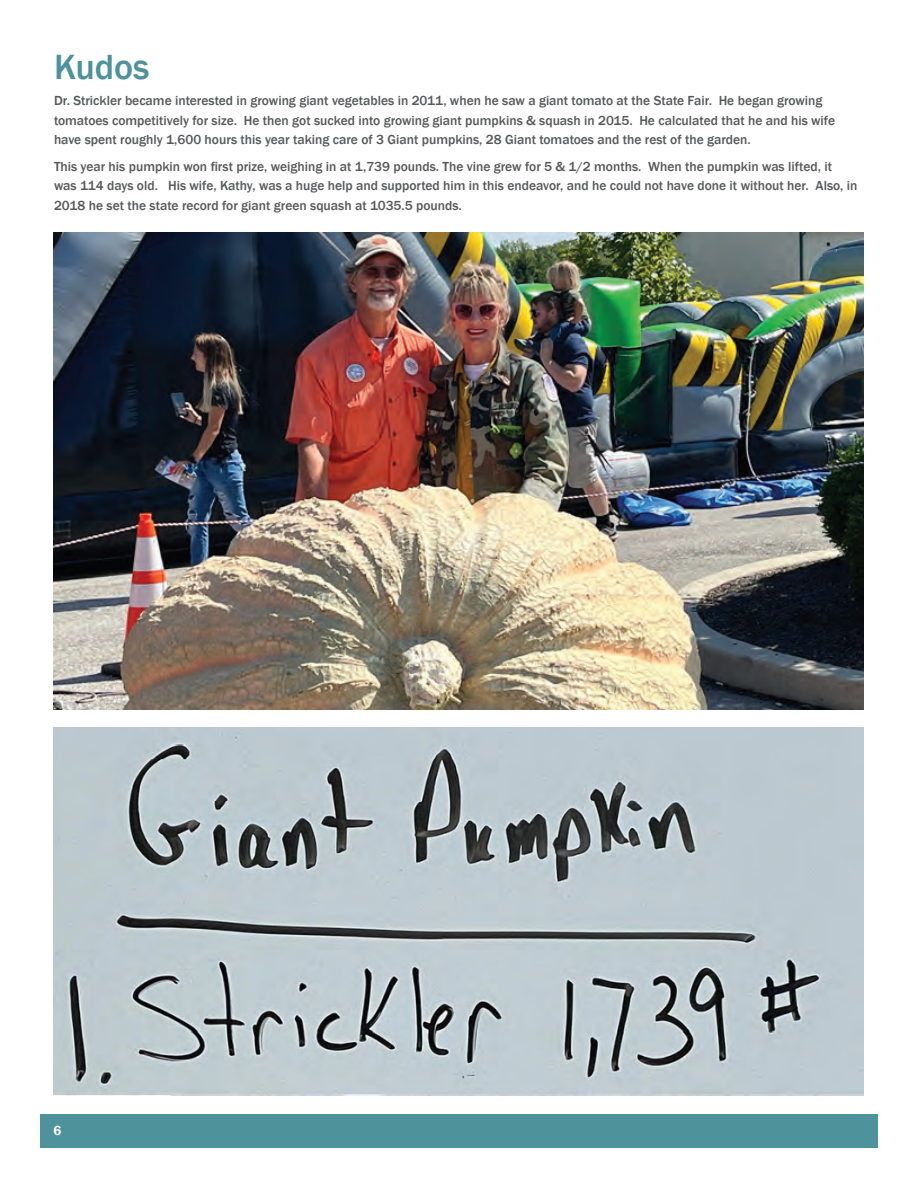
<style>
.page{position:relative;width:918px;height:1188px;background:#fff}
.page>*{position:absolute;margin:0;border:0;box-sizing:border-box;transform-origin:0 0}
.t1{font:500 36px "Franklin Gothic";color:#4e929b}
.t2{font:500 13.5px/19.5px "Franklin Gothic";color:#57585a}
.t3{font:600 13.5px "Franklin Gothic";color:#fff}
</style>
<div class="page">
<div style="left:40px;top:1114px;width:55px;height:34px;background:#4e929b"></div>
<div style="left:95px;top:1114px;width:783px;height:34px;background:#4e929b"></div>
<img style="left:54px;top:232px;width:810px;height:477px">
<img style="left:54px;top:727px;width:810px;height:369px">
<h1 class="t1" style="left:54px;top:45px;width:97px">Kudos</h1>
<p class="t2" style="left:54px;top:91px;width:783px">Dr. Strickler became interested in growing giant vegetables in 2011, when he saw a giant tomato at the State Fair. He began growing tomatoes competitively for size. He then got sucked into growing giant pumpkins &amp; squash in 2015. He calculated that he and his wife have spent roughly 1,600 hours this year taking care of 3 Giant pumpkins, 28 Giant tomatoes and the rest of the garden.</p>
<p class="t2" style="left:54px;top:157px;width:805px">This year his pumpkin won first prize, weighing in at 1,739 pounds. The vine grew for 5 &amp; 1/2 months. When the pumpkin was lifted, it was 114 days old. His wife, Kathy, was a huge help and supported him in this endeavor, and he could not have done it without her. Also, in<br>2018 he set the state record for giant green squash at 1035.5 pounds.</p>
<p class="t3" style="left:53px;top:1123px;width:9px">6</p>
</div>
